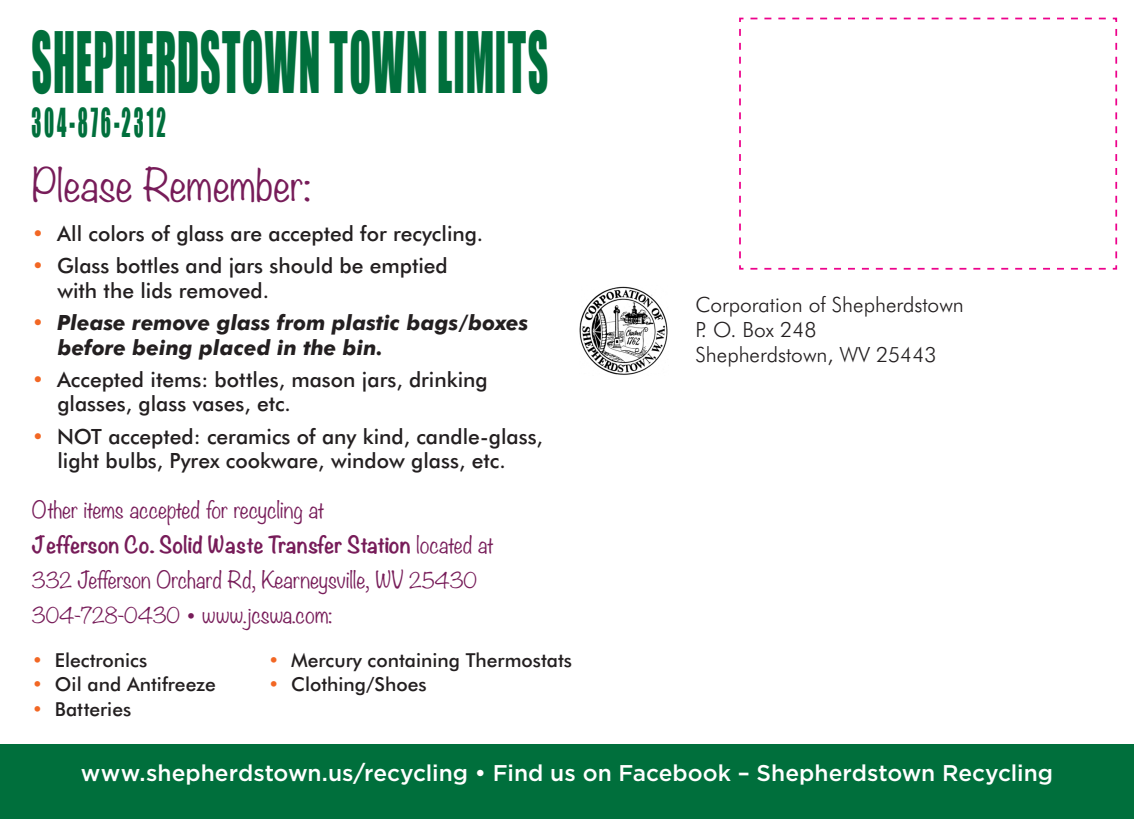
<style>
.page{position:relative;width:1134px;height:819px;background:#fff}
.page>*{position:absolute;margin:0;border:0;box-sizing:border-box;transform-origin:0 0}
.t1{font:77.7px "Impact";letter-spacing:.025em;color:#006f3c;scale:.51 1}
.t2{font:300 40.25px "Noteworthy";color:#771c59}
.t3{font:36.75px "Impact";letter-spacing:.15em;color:#006f3c;scale:.51 1}
.t4{font:500 22.75px "Gotham";color:#fff}
.t5{font:500 21px/24.5px "Futura BT";color:#231f20}
.t6{font:300 21px/35px "Noteworthy";color:#771c59}
.t7{font:italic 700 21px/24.5px "Futura BT";color:#231f20}
.t8{font:300 21px "Futura BT";color:#231f20}
.t9{font:500 19.25px "Futura BT";color:#231f20}
.s1{font-weight:800;color:#f26724}
.s2{color:#f26724}
.s3{font-weight:500;font-style:normal;color:#f26724}
.s4{font-weight:700}
.s5{font-size:19.25px}
.s6{font-family:"Futura BT";font-weight:800;font-size:19.25px}
</style>
<div class="page">
<div style="left:0;top:745px;width:1134px;height:74px;background:#006f3c"></div>
<img style="left:580px;top:286px;width:88px;height:89px">
<svg style="left:739px;top:17px;width:379px;height:253px"></svg>
<p class="t1" style="left:32px;top:15px;width:1015px">SHEPHERDSTOWN TOWN LIMITS</p>
<p class="t3" style="left:32px;top:100px;width:265px">304-876-2312</p>
<p class="t2" style="left:32px;top:149px;width:280px">Please Remember:</p>
<p class="t5" style="left:32px;top:221px;width:453px"><span class="s1">•</span> All colors of glass are accepted for recycling.</p>
<p class="t5" style="left:57px;top:253px;width:392px;text-indent:-25px"><span class="s2">•</span> Glass bottles and jars should be emptied with the lids removed.</p>
<p class="t7" style="left:58px;top:310px;width:472px;text-indent:-26px"><span class="s3">•</span> Please remove glass from plastic bags/boxes before being placed in the bin.</p>
<p class="t5" style="left:57px;top:367px;width:432px;text-indent:-25px"><span class="s2">•</span> Accepted items: bottles, mason jars, drinking glasses, glass vases, etc.</p>
<p class="t5" style="left:32px;top:424px;width:513px;text-align:center"><span class="s2">•</span> NOT accepted: ceramics of any kind, candle-glass, light bulbs, Pyrex cookware, window glass, etc.</p>
<p class="t6" style="left:32px;top:492px;width:464px">Other items accepted for recycling at<br><span class="s4">Jefferson Co. Solid Waste Transfer Station</span> located at <span class="s5">332</span> Jefferson Orchard Rd, Kearneysville, WV <span class="s5">25430<br>304-728-0430</span> <span class="s6">•</span> www.jcswa.com:</p>
<p class="t9" style="left:32px;top:648px;width:117px"><span class="s1">•</span> Electronics</p>
<p class="t9" style="left:268px;top:648px;width:305px"><span class="s1">•</span> Mercury containing Thermostats</p>
<p class="t9" style="left:32px;top:673px;width:185px"><span class="s1">•</span> Oil and Antifreeze</p>
<p class="t9" style="left:268px;top:673px;width:160px"><span class="s1">•</span> Clothing/Shoes</p>
<p class="t9" style="left:32px;top:697px;width:101px"><span class="s1">•</span> Batteries</p>
<p class="t8" style="left:696px;top:292px;width:270px">Corporation of Shepherdstown</p>
<p class="t8" style="left:696px;top:317px;width:123px">P. O. Box 248</p>
<p class="t8" style="left:696px;top:342px;width:243px">Shepherdstown, WV 25443</p>
<p class="t4" style="left:81px;top:758px;width:974px">www.shepherdstown.us/recycling • Find us on Facebook – Shepherdstown Recycling</p>
</div>
